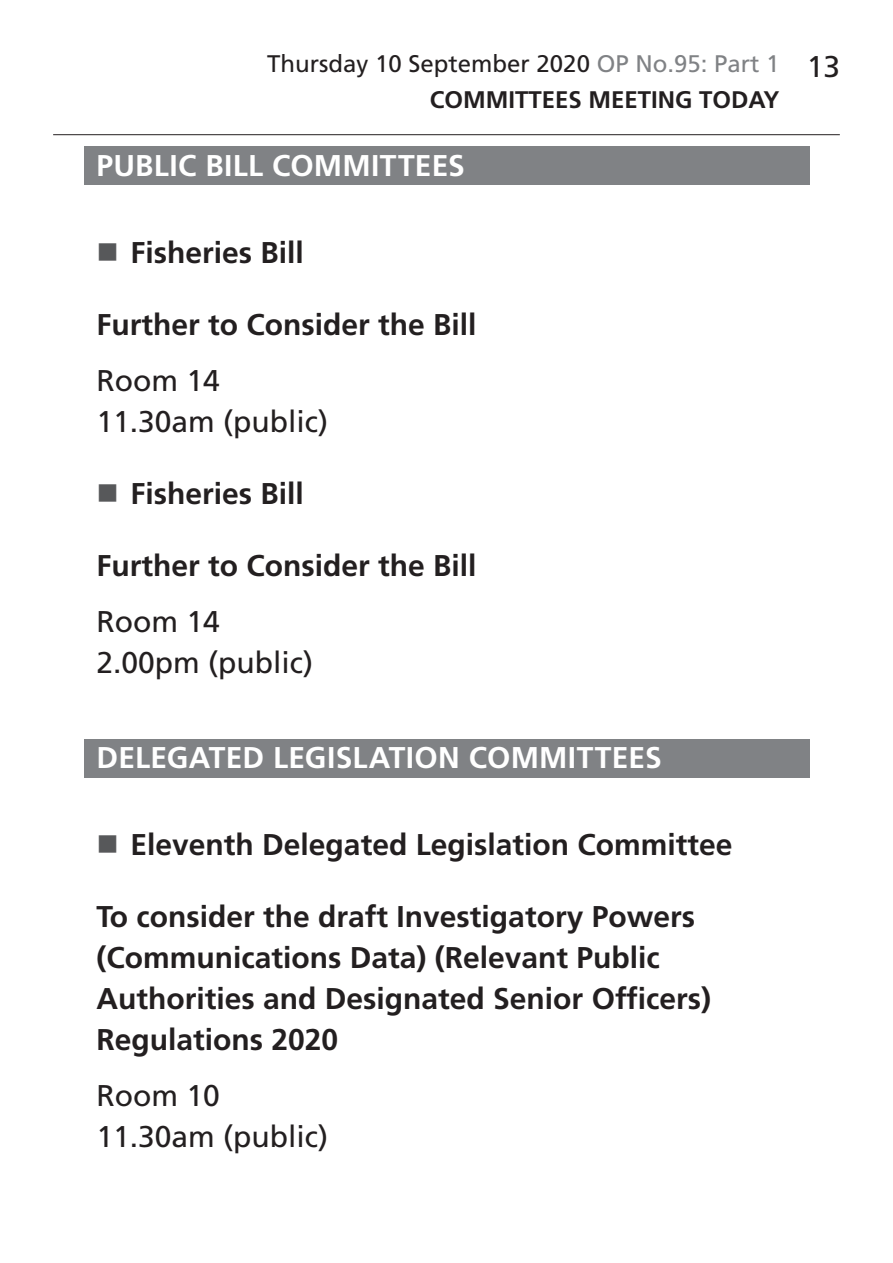
<style>
.page{position:relative;width:893px;height:1263px;background:#fff}
.page>*{position:absolute;margin:0;border:0;box-sizing:border-box;transform-origin:0 0}
.BoldTimingHeading{font:700 30px/41px "Frutiger LT Std";color:#231f20}
.t1{font:30px/41px "Frutiger LT Std";color:#231f20}
.Heading2Grey{font:700 30px "Frutiger LT Std";letter-spacing:.01em;color:#fff}
.t2{font:24px/35.5px "Frutiger LT Std";color:#231f20}
.t3{font:700 24px "Frutiger LT Std";color:#231f20}
.s1{color:#808285}
.s2{font-weight:700}
</style>
<div class="page">
<hr style="left:53px;top:134px;width:787px;height:1px;background:#231f20">
<div style="left:84px;top:147px;width:725px;height:38px;background:#808285"></div>
<div style="left:84px;top:739px;width:725px;height:39px;background:#808285"></div>
<p class="t2" style="left:430px;top:46px;width:351px;text-indent:-163px">Thursday 10 September 2020 <span class="s1">OP No.95: Part 1<br></span><span class="s2">Committees</span></p>
<p class="t3" style="left:588px;top:85px;width:37px">Meeting</p>
<p class="t3" style="left:699px;top:85px;width:49px">Today</p>
<p class="Heading2Grey" style="left:97px;top:148px;width:370px">PUBLIC BILL COMMITTEES</p>
<p class="BoldTimingHeading" style="left:131px;top:232px;width:175px">Fisheries Bill</p>
<p class="BoldTimingHeading" style="left:97px;top:304px;width:382px">Further to Consider the Bill</p>
<p class="t1" style="left:97px;top:360px;width:233px">Room 14<br>11.30am (public)</p>
<p class="BoldTimingHeading" style="left:131px;top:473px;width:175px">Fisheries Bill</p>
<p class="BoldTimingHeading" style="left:97px;top:545px;width:382px">Further to Consider the Bill</p>
<p class="t1" style="left:97px;top:601px;width:218px">Room 14<br>2.00pm (public)</p>
<p class="Heading2Grey" style="left:97px;top:740px;width:567px">DELEGATED LEGISLATION COMMITTEES</p>
<p class="BoldTimingHeading" style="left:131px;top:824px;width:603px">Eleventh Delegated Legislation Committee</p>
<p class="BoldTimingHeading" style="left:97px;top:896px;width:616px">To consider the draft Investigatory Powers (Communications Data) (Relevant Public Authorities and Designated Senior Officers)<br>Regulations 2020</p>
<p class="t1" style="left:97px;top:1075px;width:233px">Room 10<br>11.30am (public)</p>
<p class="t1" style="left:807px;top:46px;width:35px">13</p>
</div>
